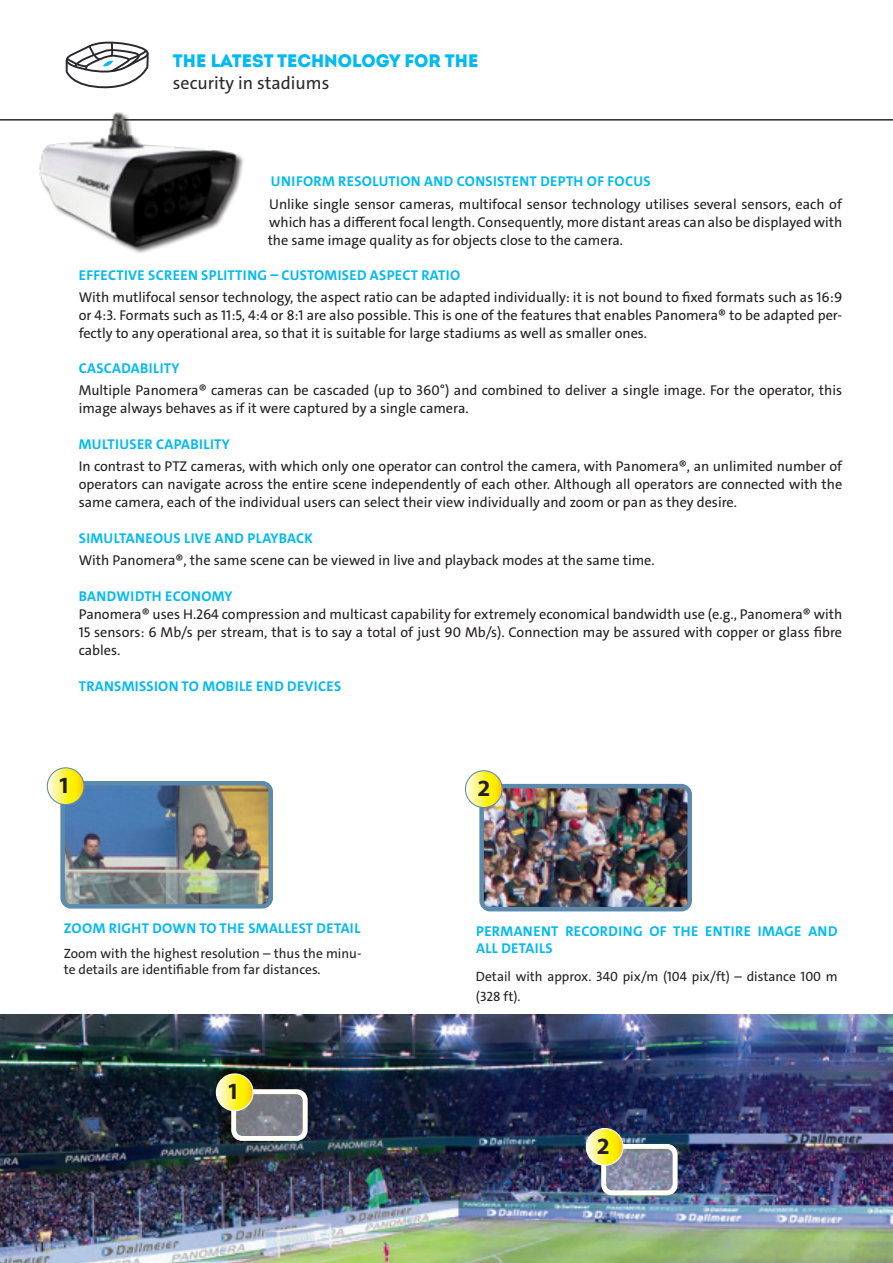
<style>
.page{position:relative;width:893px;height:1263px;background:#fff}
.page>*{position:absolute;margin:0;border:0;box-sizing:border-box;transform-origin:0 0}
.t1{font:700 23.25px "Myriad Pro";color:#231f20}
.t2{font:18px "Intro Black Caps";color:#00baf1}
.t3{font:18px "The Sans C4 s";color:#29282e}
.t4{font:14.25px/18px "The Sans C4 s";color:#231f20;text-align:justify}
.t5{font:700 14.25px/17.1px "The Sans C4 s";letter-spacing:.025em;color:#00baf1}
.t6{font:13.5px/16.2px "The Sans C4 s";color:#231f20}
</style>
<div class="page">
<svg style="left:273px;top:119px;width:620px;height:2px"></svg>
<svg style="left:65px;top:41px;width:84px;height:48px"></svg>
<img style="left:0;top:1014px;width:893px;height:249px">
<svg style="left:230px;top:1088px;width:79px;height:54px"></svg>
<svg style="left:216px;top:1074px;width:37px;height:37px"></svg>
<div style="left:216px;top:1073px;width:38px;height:38px;border:1px solid #fff;border-radius:50%"></div>
<svg style="left:600px;top:1142px;width:79px;height:55px"></svg>
<svg style="left:586px;top:1128px;width:37px;height:37px"></svg>
<div style="left:586px;top:1128px;width:38px;height:38px;border:1px solid #fff;border-radius:50%"></div>
<img style="left:484px;top:789px;width:203px;height:117px">
<div style="left:479px;top:784px;width:213px;height:127px;border:4px solid #5c8aad;border-radius:9px"></div>
<svg style="left:465px;top:771px;width:37px;height:36px"></svg>
<div style="left:465px;top:770px;width:38px;height:38px;border:1px solid #5c8aad;border-radius:50%"></div>
<img style="left:65px;top:786px;width:203px;height:117px">
<div style="left:60px;top:781px;width:213px;height:127px;border:4px solid #5c8aad;border-radius:9px"></div>
<svg style="left:47px;top:768px;width:37px;height:37px"></svg>
<div style="left:47px;top:767px;width:38px;height:38px;border:1px solid #5c8aad;border-radius:50%"></div>
<img style="left:0;top:112px;width:273px;height:141px">
<p class="t2" style="left:173px;top:49px;width:307px">THE LATEST TECHNOLOGY FOR THE</p>
<p class="t3" style="left:173px;top:71px;width:158px">security in stadiums</p>
<p class="t5" style="left:271px;top:173px;width:381px">UNIFORM RESOLUTION AND CONSISTENT DEPTH OF FOCUS</p>
<p class="t4" style="left:268px;top:195px;width:576px">Unlike single sensor cameras, multifocal sensor technology utilises several sensors, each of which has a different focal length. Consequently, more distant areas can also be displayed with the same image quality as for objects close to the camera.</p>
<p class="t5" style="left:79px;top:267px;width:383px">EFFECTIVE SCREEN SPLITTING – CUSTOMISED ASPECT RATIO</p>
<p class="t4" style="left:79px;top:288px;width:765px">With mutlifocal sensor technology, the aspect ratio can be adapted individually: it is not bound to fixed formats such as 16:9 or 4:3. Formats such as 11:5, 4:4 or 8:1 are also possible. This is one of the features that enables Panomera® to be adapted per&shy;fectly to any operational area, so that it is suitable for large stadiums as well as smaller ones.</p>
<p class="t5" style="left:79px;top:360px;width:102px">CASCADABILITY</p>
<p class="t4" style="left:79px;top:382px;width:765px">Multiple Panomera® cameras can be cascaded (up to 360°) and combined to deliver a single image. For the operator, this image always behaves as if it were captured by a single camera.</p>
<p class="t5" style="left:79px;top:435px;width:152px">MULTIUSER CAPABILITY</p>
<p class="t4" style="left:79px;top:457px;width:765px">In contrast to PTZ cameras, with which only one operator can control the camera, with Panomera®, an unlimited number of operators can navigate across the entire scene independently of each other. Although all operators are connected with the same camera, each of the individual users can select their view individually and zoom or pan as they desire.</p>
<p class="t5" style="left:79px;top:530px;width:236px">SIMULTANEOUS LIVE AND PLAYBACK</p>
<p class="t4" style="left:79px;top:551px;width:578px">With Panomera®, the same scene can be viewed in live and playback modes at the same time.</p>
<p class="t5" style="left:79px;top:588px;width:155px">BANDWIDTH ECONOMY</p>
<p class="t4" style="left:79px;top:605px;width:765px">Panomera® uses H.264 compression and multicast capability for extremely economical bandwidth use (e.g., Panomera® with 15 sensors: 6 Mb/s per stream, that is to say a total of just 90 Mb/s). Connection may be assured with copper or glass fibre cables.</p>
<p class="t5" style="left:79px;top:678px;width:264px">TRANSMISSION TO MOBILE END DEVICES</p>
<h1 class="t1" style="left:58px;top:770px;width:14px">1</h1>
<h1 class="t1" style="left:477px;top:773px;width:14px">2</h1>
<p class="t5" style="left:64px;top:920px;width:298px">ZOOM RIGHT DOWN TO THE SMALLEST DETAIL</p>
<p class="t6" style="left:64px;top:945px;width:299px">Zoom with the highest resolution – thus the minu&shy;te details are identifiable from far distances.</p>
<h1 class="t1" style="left:227px;top:1076px;width:14px">1</h1>
<p class="t5" style="left:476px;top:923px;width:363px">PERMANENT RECORDING OF THE ENTIRE IMAGE AND<br>ALL DETAILS</p>
<p class="t6" style="left:476px;top:967px;width:363px;line-height:19.5px">Detail with approx. 340 pix/m (104 pix/ft) – distance 100 m (328 ft).</p>
<h1 class="t1" style="left:597px;top:1131px;width:14px">2</h1>
</div>
